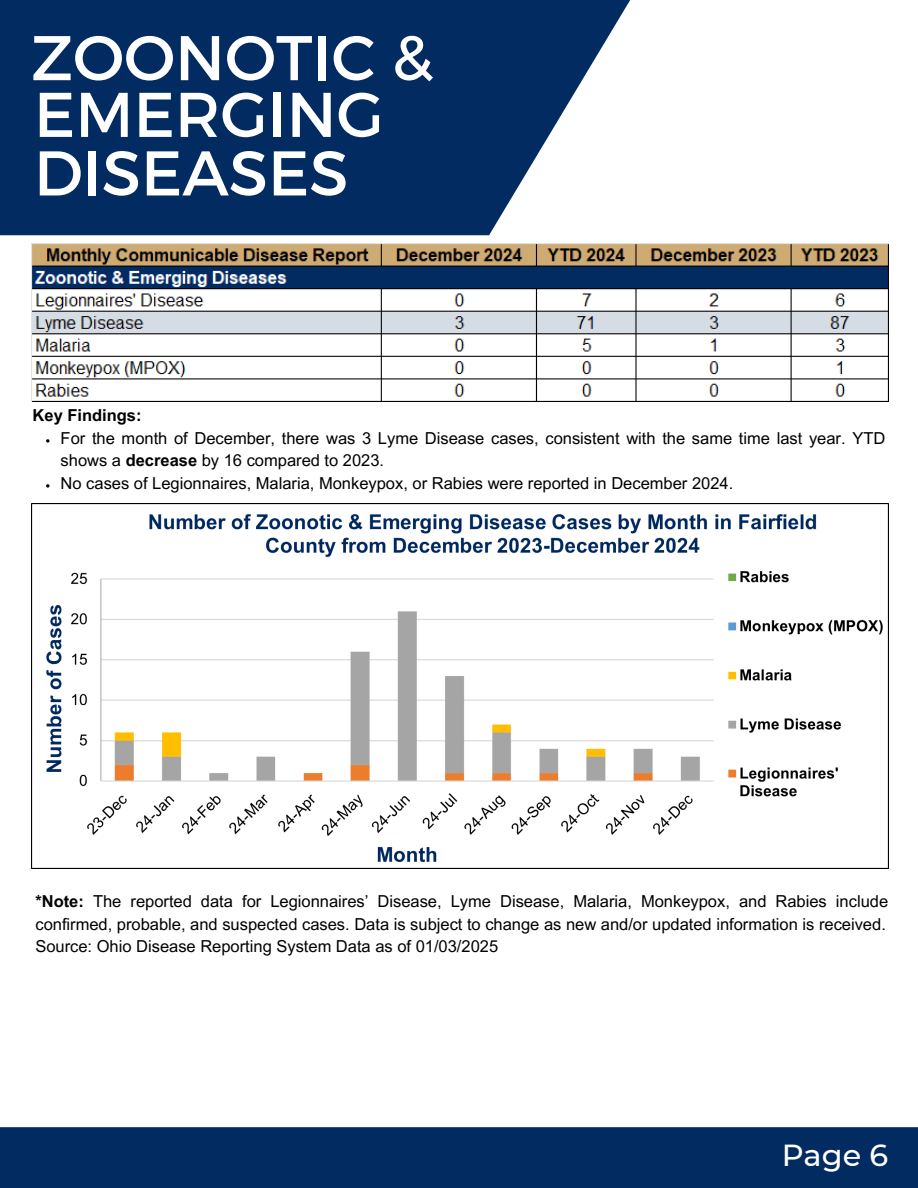
<style>
.page{position:relative;width:918px;height:1188px;background:#fff}
.page>*{position:absolute;margin:0;border:0;box-sizing:border-box;transform-origin:0 0}
.t1{font:63px "Montserrat";color:#fff}
.t2{font:500 30.3px "Montserrat";color:#fff}
.t3{font:16.5px/22.5px "Arial MT Pro";color:#000}
.t4{font:700 16.5px "Arial MT Pro";color:#000}
.s1{font-weight:700}
</style>
<div class="page">
<svg style="left:0;top:0;width:630px;height:235px;background:#1d4273"></svg>
<div style="left:0;top:1127px;width:918px;height:61px;background:#022b62"></div>
<img style="left:31px;top:243px;width:857px;height:159px">
<img style="left:31px;top:504px;width:857px;height:364px">
<svg style="left:46px;top:439px;width:3px;height:4px"></svg>
<svg style="left:46px;top:484px;width:3px;height:4px"></svg>
<p class="t1" style="left:31px;top:17px;width:404px">ZOONOTIC &amp;</p>
<h3 class="t1" style="left:34px;top:74px;width:351px">EMERGING</h3>
<p class="t1" style="left:34px;top:132px;width:316px">DISEASES</p>
<h1 class="t4" style="left:33px;top:409px;width:111px">Key Findings:</h1>
<h1 class="t3" style="left:61px;top:429px;width:826px">For the month of December, there was 3 Lyme Disease cases, consistent with the same time last year. YTD shows a <span class="s1">decrease</span> by 16 compared to 2023.</h1>
<h1 class="t3" style="left:61px;top:474px;width:674px">No cases of Legionnaires, Malaria, Monkeypox, or Rabies were reported in December 2024.</h1>
<p class="t3" style="left:35px;top:893px;width:854px"><span class="s1">*Note:</span> The reported data for Legionnaires’ Disease, Lyme Disease, Malaria, Monkeypox, and Rabies include confirmed, probable, and suspected cases. Data is subject to change as new and/or updated information is received.</p>
<p class="t3" style="left:35px;top:938px;width:464px">Source: Ohio Disease Reporting System Data as of 01/03/2025</p>
<p class="t2" style="left:782px;top:1137px;width:108px">Page 6</p>
</div>
